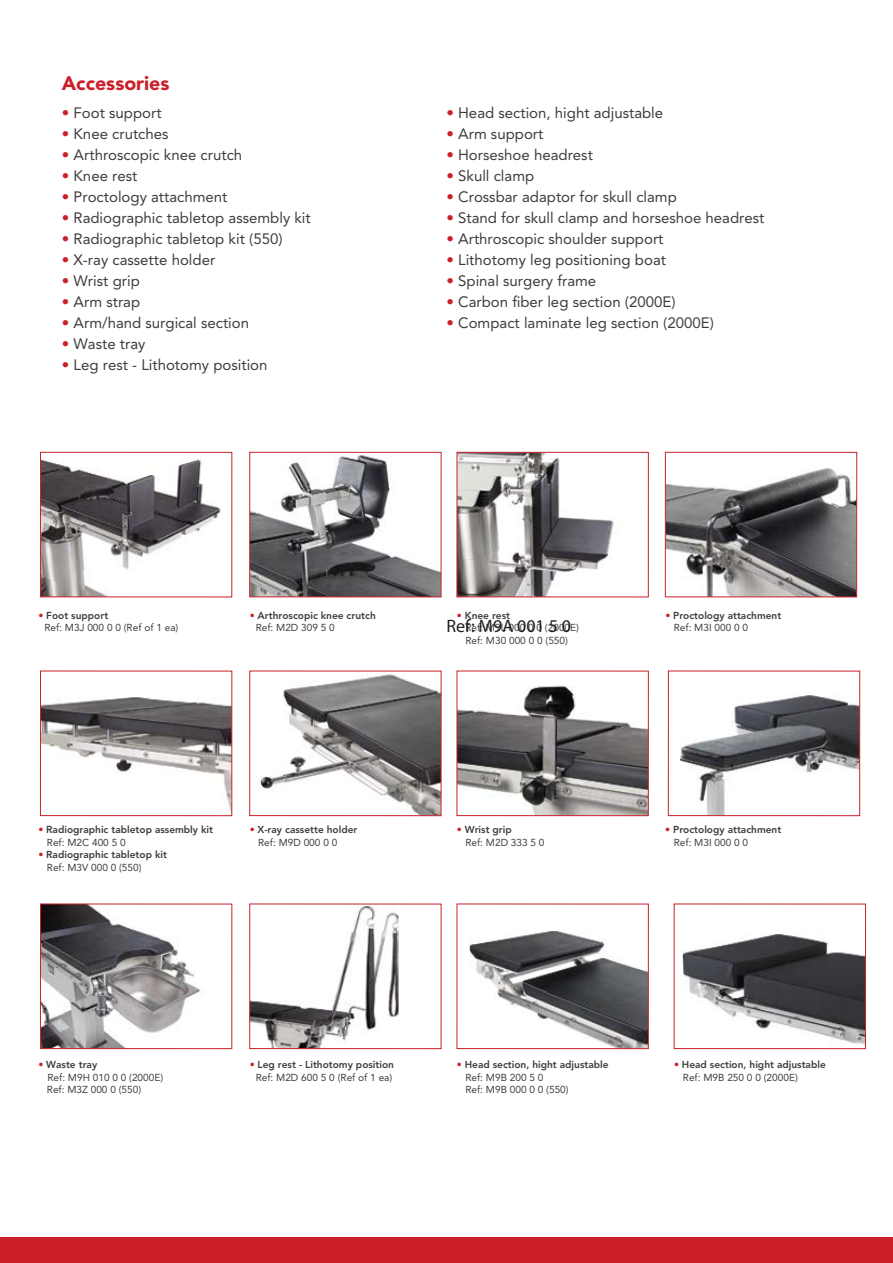
<style>
.page{position:relative;width:893px;height:1263px;background:#fff}
.page>*{position:absolute;margin:0;border:0;box-sizing:border-box;transform-origin:0 0}
.t1{font:900 19.5px "Avenir LT Pro";color:#cb202a}
.t2{font:18px "Myriad Pro";color:#231f20}
.t3{font:15px "Avenir LT Pro";color:#403c3b}
.t4{font:800 10.05px/12.6px "Avenir LT Pro";color:#403c3b}
.t5{font:10.05px/12.6px "Avenir LT Pro";color:#403c3b}
.s1{color:#cb202a}
.s2{font-weight:800}
.s3{font-weight:400;color:#cb202a}
.s4{font-weight:400}
</style>
<div class="page">
<div style="left:0;top:1237px;width:893px;height:26px;background:#cb202a"></div>
<img style="left:42px;top:458px;width:179px;height:137px">
<div style="left:40px;top:452px;width:192px;height:145px;border:1px solid #cb202a"></div>
<img style="left:251px;top:455px;width:188px;height:140px">
<div style="left:249px;top:452px;width:192px;height:145px;border:1px solid #cb202a"></div>
<img style="left:459px;top:454px;width:155px;height:141px">
<div style="left:457px;top:452px;width:192px;height:145px;border:1px solid #cb202a"></div>
<img style="left:667px;top:468px;width:188px;height:127px">
<div style="left:665px;top:452px;width:192px;height:145px;border:1px solid #cb202a"></div>
<img style="left:42px;top:697px;width:188px;height:112px">
<div style="left:40px;top:671px;width:192px;height:145px;border:1px solid #cb202a"></div>
<img style="left:260px;top:674px;width:179px;height:140px">
<div style="left:249px;top:671px;width:192px;height:145px;border:1px solid #cb202a"></div>
<img style="left:459px;top:685px;width:188px;height:129px">
<div style="left:457px;top:671px;width:192px;height:145px;border:1px solid #cb202a"></div>
<img style="left:680px;top:695px;width:178px;height:119px">
<div style="left:668px;top:671px;width:192px;height:145px;border:1px solid #cb202a"></div>
<img style="left:251px;top:906px;width:148px;height:141px">
<div style="left:249px;top:903px;width:192px;height:146px;border:1px solid #cb202a"></div>
<img style="left:469px;top:930px;width:178px;height:117px">
<div style="left:457px;top:903px;width:192px;height:146px;border:1px solid #cb202a"></div>
<img style="left:42px;top:905px;width:159px;height:142px">
<div style="left:40px;top:903px;width:192px;height:146px;border:1px solid #cb202a"></div>
<img style="left:682px;top:934px;width:182px;height:110px">
<div style="left:674px;top:903px;width:192px;height:146px;border:1px solid #cb202a"></div>
<h1 class="t1" style="left:62px;top:72px;width:109px">Accessories</h1>
<p class="t3" style="left:62px;top:103px;width:101px"><span class="s1">•</span> Foot support</p>
<p class="t3" style="left:62px;top:124px;width:108px"><span class="s1">•</span> Knee crutches</p>
<p class="t3" style="left:62px;top:145px;width:182px"><span class="s1">•</span> Arthroscopic knee crutch</p>
<p class="t3" style="left:62px;top:166px;width:77px"><span class="s1">•</span> Knee rest</p>
<p class="t3" style="left:62px;top:187px;width:167px"><span class="s1">•</span> Proctology attachment</p>
<p class="t3" style="left:62px;top:208px;width:250px"><span class="s1">•</span> Radiographic tabletop assembly kit</p>
<p class="t3" style="left:62px;top:229px;width:222px"><span class="s1">•</span> Radiographic tabletop kit (550)</p>
<p class="t3" style="left:62px;top:250px;width:155px"><span class="s1">•</span> X-ray cassette holder</p>
<p class="t3" style="left:62px;top:271px;width:80px"><span class="s1">•</span> Wrist grip</p>
<p class="t3" style="left:62px;top:292px;width:80px"><span class="s1">•</span> Arm strap</p>
<p class="t3" style="left:62px;top:313px;width:189px"><span class="s1">•</span> Arm/hand surgical section</p>
<p class="t3" style="left:62px;top:334px;width:85px"><span class="s1">•</span> Waste tray</p>
<p class="t3" style="left:62px;top:355px;width:207px"><span class="s1">•</span> Leg rest - Lithotomy position</p>
<p class="t3" style="left:446px;top:103px;width:218px"><span class="s1">•</span> Head section, hight adjustable</p>
<p class="t3" style="left:446px;top:124px;width:98px"><span class="s1">•</span> Arm support</p>
<p class="t3" style="left:446px;top:145px;width:148px"><span class="s1">•</span> Horseshoe headrest</p>
<p class="t3" style="left:446px;top:166px;width:89px"><span class="s1">•</span> Skull clamp</p>
<p class="t3" style="left:446px;top:187px;width:232px"><span class="s1">•</span> Crossbar adaptor for skull clamp</p>
<p class="t3" style="left:446px;top:208px;width:319px"><span class="s1">•</span> Stand for skull clamp and horseshoe headrest</p>
<p class="t3" style="left:446px;top:229px;width:219px"><span class="s1">•</span> Arthroscopic shoulder support</p>
<p class="t3" style="left:446px;top:250px;width:221px"><span class="s1">•</span> Lithotomy leg positioning boat</p>
<p class="t3" style="left:446px;top:271px;width:151px"><span class="s1">•</span> Spinal surgery frame</p>
<p class="t3" style="left:446px;top:292px;width:231px"><span class="s1">•</span> Carbon fiber leg section (2000E)</p>
<p class="t3" style="left:446px;top:313px;width:269px"><span class="s1">•</span> Compact laminate leg section (2000E)</p>
<p class="t5" style="left:44px;top:609px;width:136px;text-indent:-6px"><span class="s1">•</span> <span class="s2">Foot support<br></span>Ref: M3J 000 0 0 (Ref of 1 ea)</p>
<p class="t4" style="left:256px;top:609px;width:122px;text-indent:-6px"><span class="s3">•</span> Arthroscopic knee crutch<br><span class="s4">Ref: M2D 309 5 0</span></p>
<p class="t5" style="left:465px;top:609px;width:115px;text-indent:-8px"><span class="s1">•</span> <span class="s2">Knee rest<br></span>Ref: M9L 000 0 0 (2000E)<br>Ref: M30 000 0 0 (550)</p>
<p class="t4" style="left:674px;top:609px;width:109px;text-indent:-8px"><span class="s3">•</span> Proctology attachment<br><span class="s4">Ref: M3I 000 0 0</span></p>
<p class="t2" style="left:446px;top:614px;width:126px">Ref: M9A 001 5 0</p>
<p class="t4" style="left:47px;top:823px;width:168px;text-indent:-8px"><span class="s3">•</span> Radiographic tabletop assembly kit<br><span class="s4">Ref: M2C 400 5 0</span></p>
<p class="t4" style="left:47px;top:849px;width:122px;text-indent:-8px"><span class="s3">•</span> Radiographic tabletop kit<br><span class="s4">Ref: M3V 000 0 (550)</span></p>
<p class="t4" style="left:258px;top:823px;width:101px;text-indent:-8px"><span class="s3">•</span> X-ray cassette holder<br><span class="s4">Ref: M9D 000 0 0</span></p>
<p class="t5" style="left:465px;top:823px;width:81px;text-indent:-8px"><span class="s1">•</span> <span class="s2">Wrist grip<br></span>Ref: M2D 333 5 0</p>
<p class="t4" style="left:674px;top:823px;width:109px;text-indent:-8px"><span class="s3">•</span> Proctology attachment<br><span class="s4">Ref: M3I 000 0 0</span></p>
<p class="t5" style="left:47px;top:1058px;width:118px;text-indent:-8px"><span class="s1">•</span> <span class="s2">Waste tray<br></span>Ref: M9H 010 0 0 (2000E)<br>Ref: M3Z 000 0 (550)</p>
<p class="t4" style="left:250px;top:1058px;width:146px;text-align:center"><span class="s3">•</span> Leg rest - Lithotomy position<br><span class="s4">Ref: M2D 600 5 0 (Ref of 1 ea)</span></p>
<p class="t5" style="left:465px;top:1058px;width:145px;text-indent:-8px"><span class="s1">•</span> <span class="s2">Head section, hight adjustable<br></span>Ref: M9B 200 5 0<br>Ref: M9B 000 0 0 (550)</p>
<p class="t4" style="left:683px;top:1058px;width:144px;text-indent:-9px"><span class="s3">•</span> Head section, hight adjustable<br><span class="s4">Ref: M9B 250 0 0 (2000E)</span></p>
</div>
